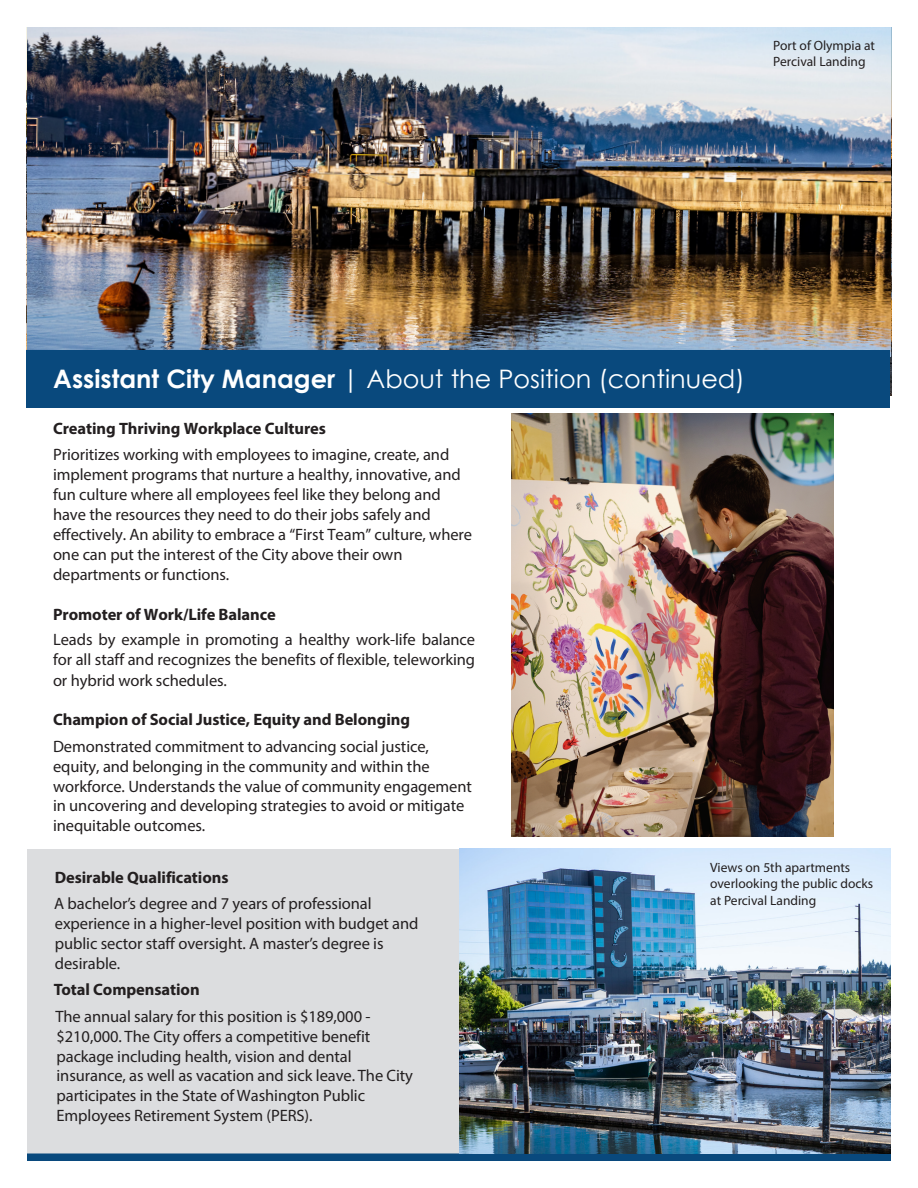
<style>
.page{position:relative;width:918px;height:1188px;background:#fff}
.page>*{position:absolute;margin:0;border:0;box-sizing:border-box;transform-origin:0 0}
.t1{font:25.5px "Century Gothic";color:#fff}
.Bullets{font:16.5px/19.8px "Myriad Pro";letter-spacing:-.005em;color:#231f20}
.t2{font:13.5px/16.2px "Myriad Pro";color:#231f20}
.s1{font-weight:700}
</style>
<div class="page">
<img style="left:27px;top:27px;width:864px;height:329px">
<div style="left:27px;top:849px;width:432px;height:305px;background:#dcdddf"></div>
<div style="left:27px;top:1154px;width:864px;height:7px;background:#09497d"></div>
<div style="left:26px;top:350px;width:864px;height:57px;background:#09497d"></div>
<img style="left:459px;top:849px;width:431px;height:305px">
<img style="left:512px;top:413px;width:322px;height:423px">
<p class="t2" style="left:773px;top:37px;width:103px">Port of Olympia at</p>
<p class="t2" style="left:773px;top:53px;width:94px">Percival Landing</p>
<p class="t1" style="left:53px;top:361px;width:693px"><span class="s1">Assistant City Manager</span> | About the Position (continued)</p>
<p class="Bullets" style="left:53px;top:414px;width:398px;line-height:26.7px"><span class="s1">Creating Thriving Workplace Cultures<br></span>Prioritizes working with employees to imagine, create, and</p>
<p class="Bullets" style="left:53px;top:464px;width:421px">implement programs that nurture a healthy, innovative, and fun culture where all employees feel like they belong and have the resources they need to do their jobs safely and effectively. An ability to embrace a “First Team” culture, where one can put the interest of the City above their own departments or functions.</p>
<p class="Bullets" style="left:53px;top:601px;width:424px;line-height:25.5px"><span class="s1">Promoter of Work/Life Balance<br></span>Leads by example in promoting a healthy work-life balance</p>
<p class="Bullets" style="left:53px;top:650px;width:424px;line-height:20.2px">for all staff and recognizes the benefits of flexible, teleworking or hybrid work schedules.</p>
<p class="Bullets" style="left:53px;top:706px;width:378px;line-height:26.5px"><span class="s1">Champion of Social Justice, Equity and Belonging<br></span>Demonstrated commitment to advancing social justice,</p>
<p class="Bullets" style="left:53px;top:756px;width:420px">equity, and belonging in the community and within the workforce. Understands the value of community engagement in uncovering and developing strategies to avoid or mitigate inequitable outcomes.</p>
<p class="Bullets" style="left:54px;top:864px;width:319px;line-height:26.5px"><span class="s1">Desirable Qualifications<br></span>A bachelor’s degree and 7 years of professional</p>
<p class="Bullets" style="left:55px;top:914px;width:365px">experience in a higher-level position with budget and public sector staff oversight. A master’s degree is desirable.</p>
<p class="Bullets" style="left:54px;top:976px;width:318px;line-height:26.5px"><span class="s1">Total Compensation<br></span>The annual salary for this position is $189,000 -</p>
<p class="Bullets" style="left:57px;top:1026px;width:358px">$210,000. The City offers a competitive benefit package including health, vision and dental insurance, as well as vacation and sick leave. The City participates in the State of Washington Public Employees Retirement System (PERS).</p>
<p class="t2" style="left:710px;top:859px;width:164px">Views on 5th apartments overlooking the public docks at Percival Landing</p>
</div>
